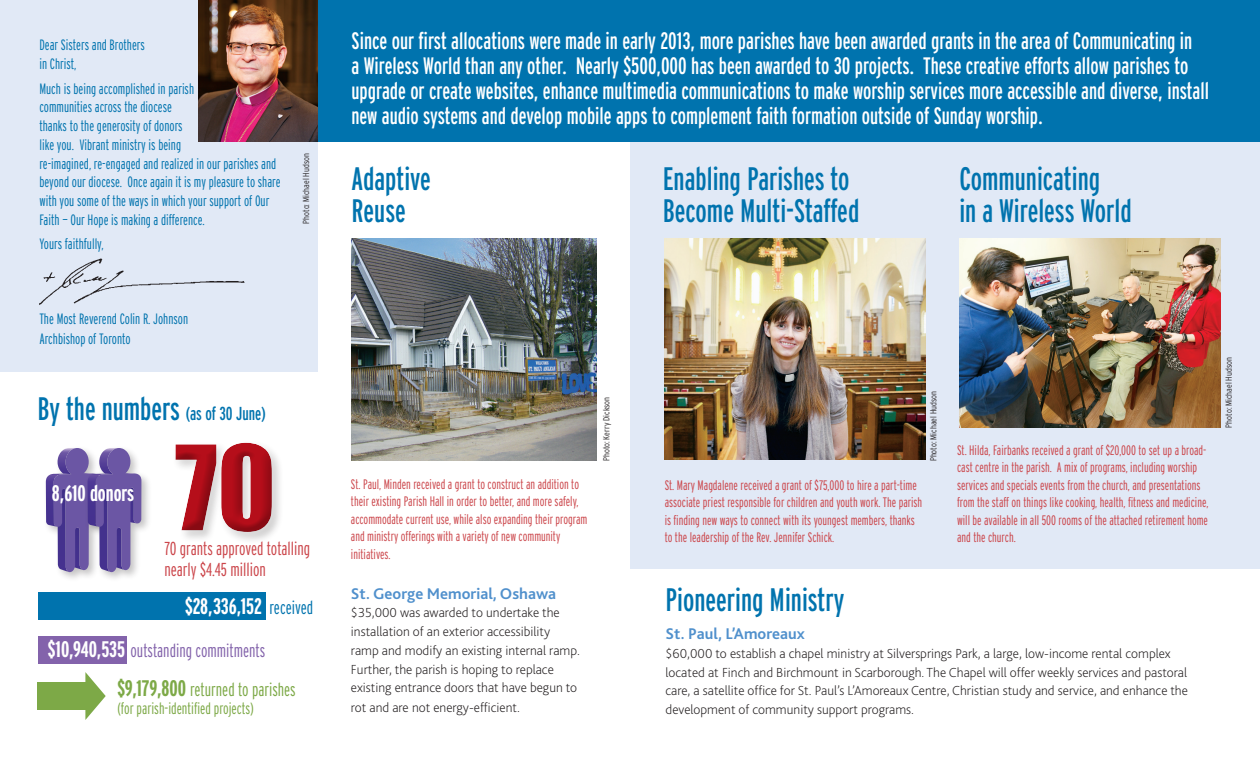
<style>
.page{position:relative;width:1260px;height:765px;background:#fff}
.page>*{position:absolute;margin:0;border:0;box-sizing:border-box;transform-origin:0 0}
.t1{font:108.75px "Impact";color:#b50e1a}
.sub{font:extra-condensed 32.5px/32.5px "Interstate";color:#0073ae}
.t2{font:extra-condensed 23.75px/25px "Interstate";color:#fff}
.t3{font:700 extra-condensed 22.5px "Interstate";color:#fff}
.t4{font:300 extra-condensed 18.75px "Interstate";color:#cb454a}
.t5{font:300 extra-condensed 18.75px "Interstate";color:#8363ab}
.t6{font:300 extra-condensed 18.75px "Interstate";color:#7da947}
.t7{font:700 16.25px "Bliss 2";color:#5090cc}
.t8{font:300 extra-condensed 16.25px "Interstate";color:#7da947}
.t9{font:300 extra-condensed 15px/18.8px "Interstate";color:#0073ae}
.t10{font:300 extra-condensed 13.75px/17.5px "Interstate";color:#cb454a}
.t11{font:200 13.75px/18.8px "Bliss 2";color:#231f20}
.t12{font:300 condensed 8.75px "Interstate";color:#231f20}
.s1{font-size:18.75px}
.s2{font-weight:300;font-size:18.75px;color:#0073ae}
.s3{font-weight:700;font-size:22.5px;color:#fff}
.s4{font-weight:700;font-size:22.5px}
</style>
<div class="page">
<div style="left:630px;top:142px;width:630px;height:426px;background:#e1e9f6"></div>
<div style="left:310px;top:0;width:950px;height:142px;background:#0073ae"></div>
<div style="left:0;top:0;width:318px;height:372px;background:#e1e9f6"></div>
<img style="left:198px;top:0;width:120px;height:142px">
<div style="left:43px;top:445px;width:68px;height:137px;background:#231f20;opacity:.26"></div>
<div style="left:167px;top:445px;width:116px;height:98px;background:#231f20;opacity:.29"></div>
<div style="left:38px;top:682px;width:49px;height:28px;background:#7da947"></div>
<div style="left:38px;top:592px;width:227px;height:28px;background:#0073ae"></div>
<div style="left:38px;top:636px;width:89px;height:27px;background:#8363ab"></div>
<svg style="left:85px;top:672px;width:21px;height:48px"></svg>
<img style="left:39px;top:258px;width:206px;height:47px">
<div style="left:85px;top:445px;width:67px;height:137px;background:#231f20;opacity:.26"></div>
<svg style="left:46px;top:448px;width:95px;height:124px;background:#8374b1"></svg>
<img style="left:664px;top:238px;width:261px;height:222px">
<img style="left:960px;top:238px;width:261px;height:189px">
<img style="left:351px;top:238px;width:245px;height:223px">
<p class="t9" style="left:39px;top:36px;width:107px">Dear Sisters and Brothers</p>
<p class="t9" style="left:39px;top:54px;width:39px">in Christ,</p>
<p class="t9" style="left:39px;top:79px;width:243px">Much is being accomplished in parish<br>communities across the diocese<br>thanks to the generosity of donors<br>like you. Vibrant ministry is being<br>re-imagined, re-engaged and realized in our parishes and beyond our diocese. Once again it is my pleasure to share with you some of the ways in which your support of Our Faith — Our Hope is making a difference.</p>
<p class="t9" style="left:39px;top:234px;width:66px">Yours faithfully,</p>
<p class="t12" style="left:301px;top:224px;width:72px;rotate:-90deg">Photo: Michael Hudson</p>
<p class="t9" style="left:39px;top:309px;width:150px">The Most Reverend Colin R. Johnson</p>
<p class="t9" style="left:39px;top:329px;width:93px">Archbishop of Toronto</p>
<p class="sub" style="left:38px;top:392px;width:230px">By the numbers <span class="s1">(as of 30 June)</span></p>
<h1 class="t1" style="left:175px;top:421px;width:102px">70</h1>
<p class="t4" style="left:164px;top:559px;width:103px">nearly $4.45 million</p>
<p class="t3" style="left:185px;top:593px;width:130px">$28,336,152 <span class="s2">received</span></p>
<p class="t5" style="left:48px;top:640px;width:219px"><span class="s3">$10,940,535</span> outstanding commitments</p>
<p class="t6" style="left:117px;top:679px;width:180px"><span class="s4">$9,179,800</span> returned to parishes</p>
<p class="t8" style="left:117px;top:699px;width:138px">(for parish-identified projects)</p>
<p class="t3" style="left:52px;top:481px;width:84px">8,610 donors</p>
<p class="t4" style="left:164px;top:538px;width:147px">70 grants approved totalling</p>
<p class="t2" style="left:352px;top:28px;width:859px">Since our first allocations were made in early 2013, more parishes have been awarded grants in the area of Communicating in<br>a Wireless World than any other. Nearly $500,000 has been awarded to 30 projects. These creative efforts allow parishes to upgrade or create websites, enhance multimedia communications to make worship services more accessible and diverse, install new audio systems and develop mobile apps to complement faith formation outside of Sunday worship.</p>
<p class="sub" style="left:352px;top:162px;width:81px">Adaptive</p>
<p class="sub" style="left:352px;top:194px;width:56px">Reuse</p>
<p class="sub" style="left:663px;top:162px;width:198px">Enabling Parishes to<br>Become Multi-Staffed</p>
<p class="sub" style="left:959px;top:162px;width:174px">Communicating<br>in a Wireless World</p>
<p class="t10" style="left:351px;top:475px;width:238px">St. Paul, Minden received a grant to construct an addition to their existing Parish Hall in order to better, and more safely, accommodate current use, while also expanding their program and ministry offerings with a variety of new community initiatives.</p>
<p class="t7" style="left:351px;top:583px;width:207px">St. George Memorial, Oshawa</p>
<p class="t11" style="left:351px;top:603px;width:231px">$35,000 was awarded to undertake the installation of an exterior accessibility ramp and modify an existing internal ramp.<br>Further, the parish is hoping to replace existing entrance doors that have begun to</p>
<p class="t11" style="left:351px;top:698px;width:170px">rot and are not energy-efficient.</p>
<p class="t12" style="left:601px;top:461px;width:66px;rotate:-90deg">Photo: Kerry Dickson</p>
<p class="t12" style="left:928px;top:461px;width:72px;rotate:-90deg">Photo: Michael Hudson</p>
<p class="t10" style="left:665px;top:476px;width:259px">St. Mary Magdalene received a grant of $75,000 to hire a part-time associate priest responsible for children and youth work. The parish is finding new ways to connect with its youngest members, thanks to the leadership of the Rev. Jennifer Schick.</p>
<p class="t10" style="left:957px;top:441px;width:253px">St. Hilda, Fairbanks received a grant of $20,000 to set up a broad&shy;cast centre in the parish. A mix of programs, including worship services and specials events from the church, and presentations from the staff on things like cooking, health, fitness and medicine, will be available in all 500 rooms of the attached retirement home and the church.</p>
<p class="sub" style="left:666px;top:583px;width:180px">Pioneering Ministry</p>
<p class="t7" style="left:666px;top:624px;width:141px">St. Paul, L’Amoreaux</p>
<p class="t11" style="left:666px;top:644px;width:524px">$60,000 to establish a chapel ministry at Silversprings Park, a large, low-income rental complex located at Finch and Birchmount in Scarborough. The Chapel will offer weekly services and pastoral care, a satellite office for St. Paul’s L’Amoreaux Centre, Christian study and service, and enhance the development of community support programs.</p>
<p class="t12" style="left:1224px;top:428px;width:72px;rotate:-90deg">Photo: Michael Hudson</p>
</div>
